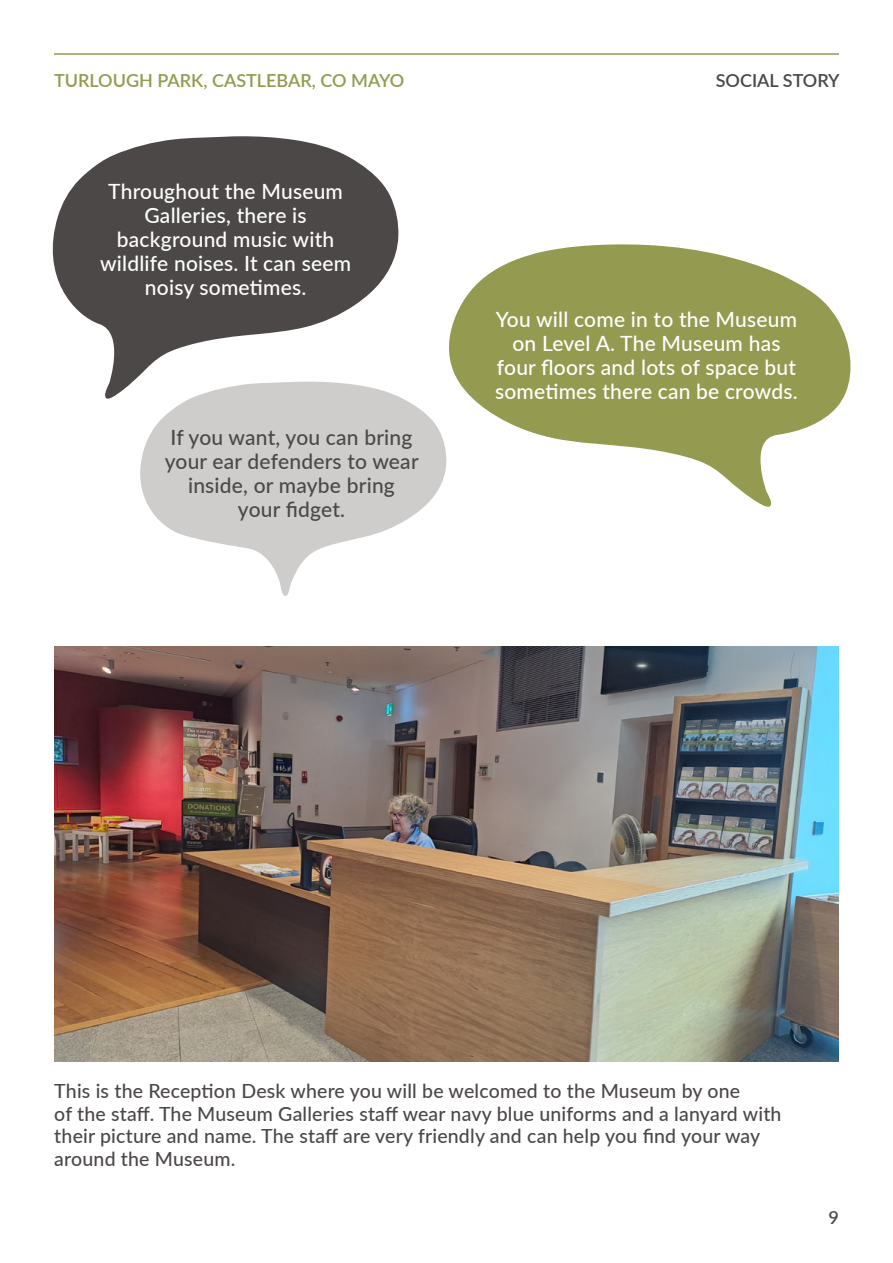
<style>
.page{position:relative;width:893px;height:1263px;background:#fff}
.page>*{position:absolute;margin:0;border:0;box-sizing:border-box;transform-origin:0 0}
.t1{font:500 21px/24px "Lato";letter-spacing:.01em;color:#fff;text-align:center}
.t2{font:500 21px/24px "Lato";letter-spacing:.01em;color:#4d4848;text-align:center}
.t3{font:500 19.5px/22.5px "Lato";letter-spacing:.01em;color:#4d4848}
.t4{font:600 18px "Lato";color:#949b50}
.t5{font:600 18px "Lato";color:#4d4848}
</style>
<div class="page">
<hr style="left:54px;top:53px;width:785px;height:2px;background:#949b50">
<img style="left:54px;top:647px;width:785px;height:414px">
<svg style="left:52px;top:136px;width:347px;height:263px;fill:#4d4848"></svg>
<svg style="left:129px;top:381px;width:318px;height:215px;fill:#cfcccc"></svg>
<svg style="left:449px;top:244px;width:402px;height:263px;fill:#949b50"></svg>
<p class="t4" style="left:54px;top:67px;width:352px">TURLOUGH PARK, CASTLEBAR, CO MAYO</p>
<p class="t5" style="left:716px;top:67px;width:125px">SOCIAL STORY</p>
<p class="t1" style="left:100px;top:179px;width:252px">Throughout the Museum<br>Galleries, there is background music with wildlife noises. It can seem noisy sometimes.</p>
<p class="t2" style="left:165px;top:425px;width:255px">If you want, you can bring your ear defenders to wear inside, or maybe bring your fidget.</p>
<p class="t1" style="left:495px;top:307px;width:304px">You will come in to the Museum on Level A. The Museum has four floors and lots of space but sometimes there can be crowds.</p>
<p class="t3" style="left:54px;top:1079px;width:729px">This is the Reception Desk where you will be welcomed to the Museum by one<br>of the staff. The Museum Galleries staff wear navy blue uniforms and a lanyard with their picture and name. The staff are very friendly and can help you find your way around the Museum.</p>
<p class="t5" style="left:828px;top:1204px;width:12px">9</p>
</div>
